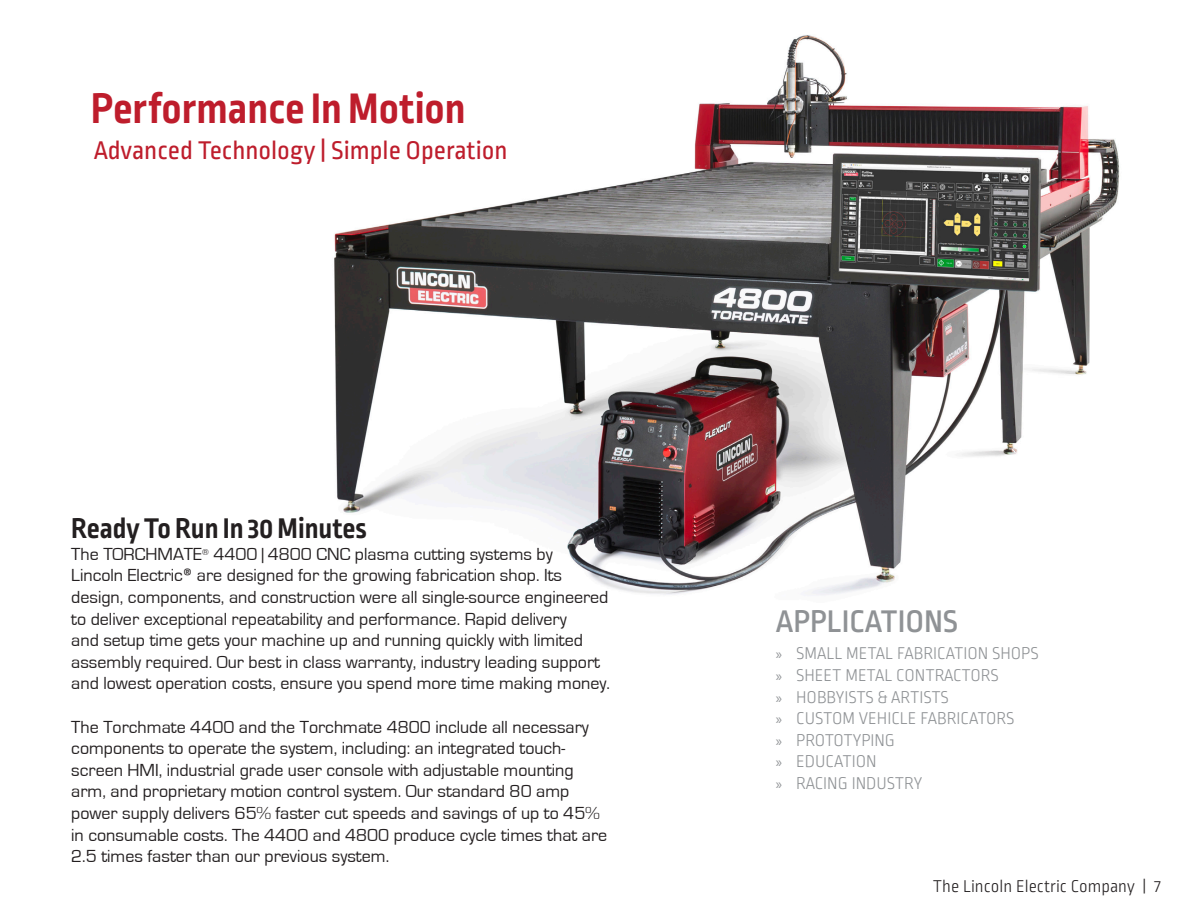
<style>
.page{position:relative;width:1188px;height:918px;background:#fff}
.page>*{position:absolute;margin:0;border:0;box-sizing:border-box;transform-origin:0 0}
.t1{font:700 45px "Ropa Sans Pro";color:#be1d2c}
.t2{font:500 33px "Ropa Sans Pro";color:#8f9295}
.t3{font:700 30px "Ropa Sans Pro";color:#231f20}
.t4{font:27px "Ropa Sans Pro";color:#be1d2c}
.t5{font:18px/21.6px "Eurostile";color:#231f20}
.t6{font:300 18px "Ropa Sans Pro";color:#8f9295}
.t7{font:300 18px "Ropa Sans Pro";color:#231f20}
.s1{font-family:"Ropa Sans Pro"}
.s2{font-family:"Myriad Pro";font-weight:400;font-size:15px}
</style>
<div class="page">
<img style="left:334px;top:35px;width:786px;height:560px">
<p class="t1" style="left:91px;top:82px;width:377px">Performance In Motion</p>
<p class="t4" style="left:94px;top:136px;width:415px">Advanced Technology | Simple Operation</p>
<p class="t3" style="left:71px;top:511px;width:297px">Ready To Run In 30 Minutes</p>
<p class="t5" style="left:71px;top:543px;width:483px">The TORCHMATE<sup>®</sup> 4400 | 4800 CNC plasma cutting systems by</p>
<p class="t5" style="left:71px;top:565px;width:540px">Lincoln Electric<span class="s1">®</span> are designed for the growing fabrication shop. Its design, components, and construction were all single-source engineered to deliver exceptional repeatability and performance. Rapid delivery<br>and setup time gets your machine up and running quickly with limited assembly required. Our best in class warranty, industry leading support and lowest operation costs, ensure you spend more time making money.</p>
<p class="t5" style="left:71px;top:716px;width:538px">The Torchmate 4400 and the Torchmate 4800 include all necessary components to operate the system, including: an integrated touch&shy;screen HMI, industrial grade user console with adjustable mounting arm, and proprietary motion control system. Our standard 80 amp power supply delivers 65% faster cut speeds and savings of up to 45% in consumable costs. The 4400 and 4800 produce cycle times that are 2.5 times faster than our previous system.</p>
<p class="t2" style="left:776px;top:603px;width:184px">APPLICATIONS</p>
<p class="t6" style="left:776px;top:644px;width:264px"><span class="s2">»</span> SMALL METAL FABRICATION SHOPS</p>
<p class="t6" style="left:776px;top:666px;width:224px"><span class="s2">»</span> SHEET METAL CONTRACTORS</p>
<p class="t6" style="left:776px;top:687px;width:174px"><span class="s2">»</span> HOBBYISTS &amp; ARTISTS</p>
<p class="t6" style="left:776px;top:709px;width:240px"><span class="s2">»</span> CUSTOM VEHICLE FABRICATORS</p>
<p class="t6" style="left:776px;top:730px;width:121px"><span class="s2">»</span> PROTOTYPING</p>
<p class="t6" style="left:776px;top:752px;width:102px"><span class="s2">»</span> EDUCATION</p>
<p class="t6" style="left:776px;top:774px;width:148px"><span class="s2">»</span> RACING INDUSTRY</p>
<p class="t7" style="left:933px;top:877px;width:230px">The Lincoln Electric Company | 7</p>
</div>
